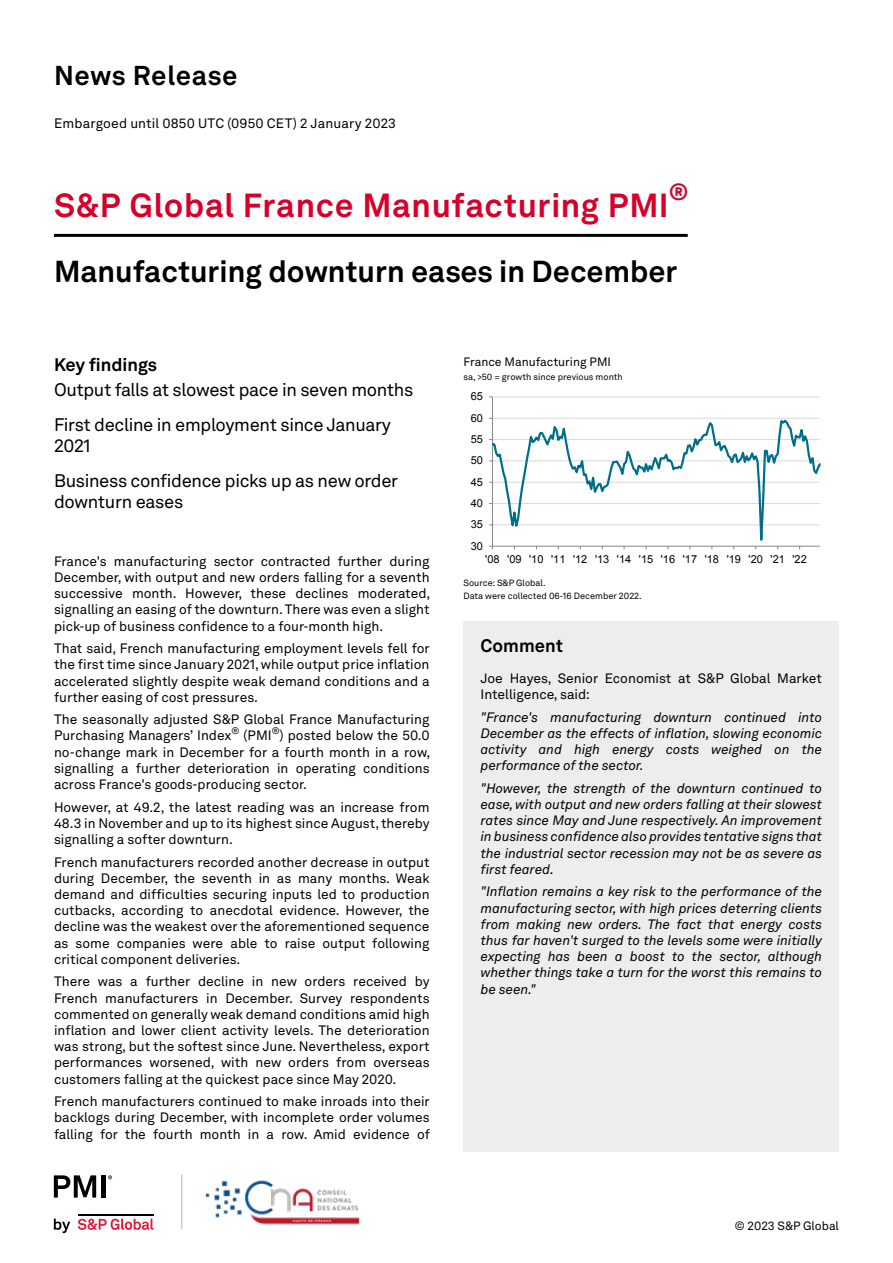
<style>
.page{position:relative;width:893px;height:1263px;background:#fff}
.page>*{position:absolute;margin:0;border:0;box-sizing:border-box;transform-origin:0 0}
.t1{font:700 33px "Akkurat LL";letter-spacing:.02em;color:#d6002a}
.t2{font:700 30px "Akkurat LL";color:#000}
.t3{font:700 27px "Akkurat LL";letter-spacing:.025em;color:#000}
.t4{font:700 23.25px "Akkurat LL";color:#d6002a}
.t5{font:18px/34.3px "Akkurat LL";letter-spacing:-.02em;color:#000}
.t6{font:700 18px "Akkurat LL";color:#000}
.t7{font:13.5px/16.2px "Akkurat LL";color:#000;text-align:justify}
.t8{font:italic 13.5px/16.2px "Akkurat LL";color:#000;text-align:justify}
.t9{font:12px "Akkurat LL";color:#000}
.t10{font:10.95px "Arial";color:#000}
.t11{font:9.45px "Akkurat LL";color:#000}
.t12{font:9px "Akkurat LL";color:#000}
</style>
<div class="page">
<hr style="left:492px;top:396px;width:328px;height:1px;background:#d9d9d9">
<hr style="left:492px;top:397px;width:1px;height:149px;background:#868686">
<svg style="left:489px;top:417px;width:331px;height:132px"></svg>
<hr style="left:54px;top:234px;width:634px;height:3px;background:#000">
<div style="left:464px;top:621px;width:375px;height:51px;background:#ededed"></div>
<div style="left:463px;top:672px;width:376px;height:480px;background:#ededed"></div>
<img style="left:182px;top:1174px;width:178px;height:56px">
<svg style="left:54px;top:1218px;width:16px;height:15px"></svg>
<svg style="left:78px;top:1218px;width:75px;height:12px"></svg>
<hr style="left:78px;top:1213px;width:75px;height:2px;background:#000">
<svg style="left:54px;top:1175px;width:42px;height:22px"></svg>
<div style="left:101px;top:1175px;width:5px;height:22px;background:#000"></div>
<svg style="left:108px;top:1175px;width:4px;height:4px"></svg>
<h3 class="t3" style="left:54px;top:55px;width:185px">News Release</h3>
<p class="t7" style="left:54px;top:114px;width:343px">Embargoed until 0850 UTC (0950 CET) 2 January 2023</p>
<h3 class="t4" style="left:669px;top:174px;width:21px">®</h3>
<h1 class="t1" style="left:54px;top:180px;width:616px">S&amp;P Global France Manufacturing PMI</h1>
<h2 class="t2" style="left:54px;top:248px;width:625px">Manufacturing downturn eases in December</h2>
<h3 class="t6" style="left:54px;top:351px;width:105px">Key findings</h3>
<h3 class="t5" style="left:54px;top:372px;width:361px">Output falls at slowest pace in seven months<br>First decline in employment since January</h3>
<h3 class="t5" style="left:54px;top:428px;width:346px">2021<br>Business confidence picks up as new order</h3>
<h3 class="t5" style="left:54px;top:484px;width:131px">downturn eases</h3>
<p class="t7" style="left:54px;top:552px;width:378px">France's manufacturing sector contracted further during December, with output and new orders falling for a seventh successive month. However, these declines moderated, signalling an easing of the downturn. There was even a slight pick-up of business confidence to a four-month high.</p>
<p class="t7" style="left:54px;top:640px;width:377px">That said, French manufacturing employment levels fell for the first time since January 2021, while output price inflation accelerated slightly despite weak demand conditions and a further easing of cost pressures.</p>
<p class="t7" style="left:54px;top:711px;width:377px">The seasonally adjusted S&amp;P Global France Manufacturing<br>Purchasing Managers’ Index</p>
<p class="t11" style="left:232px;top:723px;width:9px">®</p>
<p class="t7" style="left:244px;top:727px;width:30px">(PMI</p>
<p class="t11" style="left:272px;top:723px;width:9px">®</p>
<p class="t7" style="left:54px;top:727px;width:378px;text-indent:226px">) posted below the 50.0 no-change mark in December for a fourth month in a row, signalling a further deterioration in operating conditions across France's goods-producing sector.</p>
<p class="t7" style="left:54px;top:798px;width:377px">However, at 49.2, the latest reading was an increase from 48.3 in November and up to its highest since August, thereby signalling a softer downturn.</p>
<p class="t7" style="left:54px;top:853px;width:377px">French manufacturers recorded another decrease in output during December, the seventh in as many months. Weak demand and difficulties securing inputs led to production cutbacks, according to anecdotal evidence. However, the decline was the weakest over the aforementioned sequence as some companies were able to raise output following critical component deliveries.</p>
<p class="t7" style="left:54px;top:973px;width:377px">There was a further decline in new orders received by French manufacturers in December. Survey respondents commented on generally weak demand conditions amid high inflation and lower client activity levels. The deterioration was strong, but the softest since June. Nevertheless, export performances worsened, with new orders from overseas customers falling at the quickest pace since May 2020.</p>
<p class="t7" style="left:54px;top:1093px;width:377px">French manufacturers continued to make inroads into their backlogs during December, with incomplete order volumes falling for the fourth month in a row. Amid evidence of</p>
<p class="t9" style="left:463px;top:353px;width:149px">France Manufacturing PMI</p>
<p class="t12" style="left:463px;top:370px;width:161px">sa, &gt;50 = growth since previous month</p>
<p class="t10" style="left:471px;top:389px;width:14px">65</p>
<p class="t10" style="left:471px;top:411px;width:14px">60</p>
<p class="t10" style="left:471px;top:432px;width:14px">55</p>
<p class="t10" style="left:471px;top:453px;width:14px">50</p>
<p class="t10" style="left:471px;top:475px;width:14px">45</p>
<p class="t10" style="left:471px;top:496px;width:14px">40</p>
<p class="t10" style="left:471px;top:517px;width:14px">35</p>
<p class="t10" style="left:471px;top:539px;width:14px">30</p>
<p class="t10" style="left:485px;top:552px;width:323px">'08 '09 '10 '11 '12 '13 '14 '15 '16 '17 '18 '19 '20 '21 '22</p>
<p class="t12" style="left:463px;top:576px;width:84px">Source: S&amp;P Global.</p>
<p class="t12" style="left:463px;top:589px;width:180px">Data were collected 06-16 December 2022.</p>
<h3 class="t6" style="left:481px;top:632px;width:84px">Comment</h3>
<p class="t7" style="left:480px;top:669px;width:343px">Joe Hayes, Senior Economist at S&amp;P Global Market<br>Intelligence, said:</p>
<p class="t8" style="left:480px;top:708px;width:343px">"France's manufacturing downturn continued into December as the effects of inflation, slowing economic activity and high energy costs weighed on the performance of the sector.</p>
<p class="t8" style="left:480px;top:779px;width:343px">"However, the strength of the downturn continued to ease, with output and new orders falling at their slowest rates since May and June respectively. An improvement in business confidence also provides tentative signs that the industrial sector recession may not be as severe as first feared.</p>
<p class="t8" style="left:480px;top:883px;width:343px">"Inflation remains a key risk to the performance of the manufacturing sector, with high prices deterring clients from making new orders. The fact that energy costs thus far haven't surged to the levels some were initially expecting has been a boost to the sector, although whether things take a turn for the worst this remains to be seen."</p>
<p class="t9" style="left:735px;top:1216px;width:106px">© 2023 S&amp;P Global</p>
</div>
